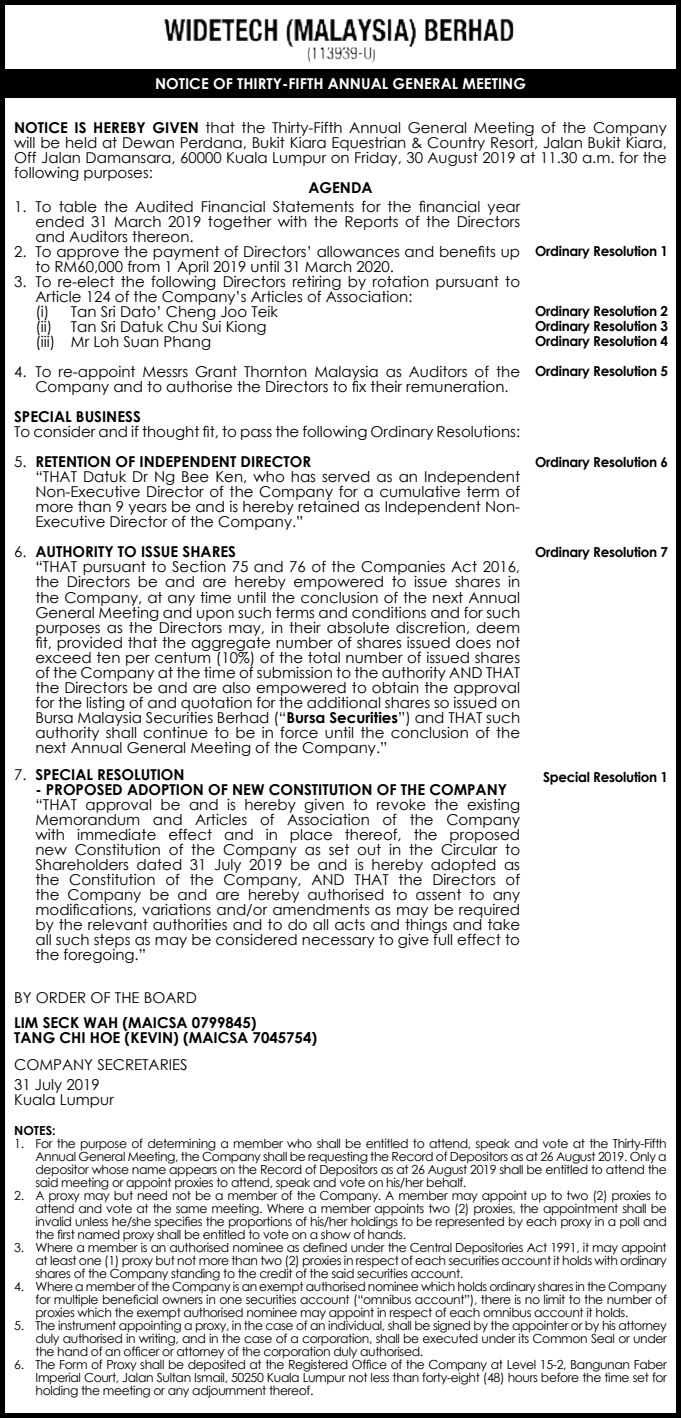
<style>
.page{position:relative;width:681px;height:1418px;background:#fff}
.page>*{position:absolute;margin:0;border:0;box-sizing:border-box;transform-origin:0 0}
.t1{font:15px/15px "Century Gothic";color:#000;text-align:justify}
.t2{font:700 15px/15px "Century Gothic";color:#000}
.t3{font:700 15px "Century Gothic";color:#fff}
.t4{font:700 13.75px/15px "Century Gothic";letter-spacing:-.02em;color:#000;text-align:justify}
.t5{font:12.5px/13px "Century Gothic";letter-spacing:-.03em;color:#000;text-align:justify}
.t6{font:700 12.5px "Century Gothic";color:#000}
.s1{font-weight:700}
.s2{font-weight:400}
</style>
<div class="page">
<div style="left:0;top:0;width:680px;height:1417px;border:5px solid #000"></div>
<img style="left:164px;top:18px;width:350px;height:45px">
<div style="left:2px;top:69px;width:678px;height:29px;background:#000"></div>
<p class="t3" style="left:155px;top:72px;width:359px">Notice of Thirty-FIFth Ann ual Gen eral Meeting</p>
<p class="t1" style="left:14px;top:120px;width:653px;text-indent:114px"><span class="s1">BY GIVEN</span> that the Thirty-Fifth Annual General Meeting of the Company will be held at Dewan Perdana, Bukit Kiara Equestrian &amp; Country Resort, Jalan Bukit Kiara, Off Jalan Damansara, 60000 Kuala Lumpur on Friday, 30 August 2019 at 11.30 a.m. for the following purposes:</p>
<p class="t2" style="left:308px;top:179px;width:66px">AGENDA</p>
<p class="t1" style="left:35px;top:199px;width:486px;text-indent:-21px">1. To table the Audited Financial Statements for the financial year ended 31 March 2019 together with the Reports of the Directors and Auditors thereon.</p>
<p class="t1" style="left:35px;top:244px;width:486px;text-indent:-21px">2. To approve the payment of Directors’ allowances and benefits up to RM60,000 from 1 April 2019 until 31 March 2020.</p>
<p class="t1" style="left:35px;top:274px;width:486px;text-align:left;text-indent:-21px">3. To re-elect the following Directors retiring by rotation pursuant to Article 124 of the Company’s Articles of Association:<br>(i) Tan Sri Dato’ Cheng Joo Teik<br>(ii) Tan Sri Datuk Chu Sui Kiong<br>(iii) Mr Loh Suan Phang</p>
<p class="t1" style="left:35px;top:364px;width:486px;text-indent:-21px">4. To re-appoint Messrs Grant Thornton Malaysia as Auditors of the<br>Company and to authorise the Directors to fix their remuneration.</p>
<p class="t2" style="left:14px;top:409px;width:128px">SPECIAL BUSINESS</p>
<p class="t1" style="left:14px;top:424px;width:507px">To consider and if thought fit, to pass the following Ordinary Resolutions:</p>
<p class="t2" style="left:14px;top:454px;width:30px"><span class="s2">5.</span> RETE</p>
<p class="t2" style="left:66px;top:454px;width:195px">NTION OF INDEPENDENT DIRECTOR</p>
<p class="t1" style="left:35px;top:469px;width:486px">“THAT Datuk Dr Ng Bee Ken, who has served as an Independent Non-Executive Director of the Company for a cumulative term of more than 9 years be and is hereby retained as Independent Non-Executive Director of the Company.”</p>
<p class="t2" style="left:14px;top:544px;width:42px"><span class="s2">6.</span> AUTHORITY</p>
<p class="t2" style="left:118px;top:544px;width:119px">TO ISSUE SHARES</p>
<p class="t1" style="left:35px;top:559px;width:486px">“THAT pursuant to Section 75 and 76 of the Companies Act 2016, the Directors be and are hereby empowered to issue shares in the Company, at any time until the conclusion of the next Annual General Meeting and upon such terms and conditions and for such purposes as the Directors may, in their absolute discretion, deem fit, provided that the aggregate number of shares issued does not exceed ten per centum (10%) of the total number of issued shares of the Company at the time of submission to the authority AND THAT the Directors be and are also empowered to obtain the approval for the listing of and quotation for the additional shares so issued on Bursa Malaysia Securities Berhad (“<span class="s1">Bursa Securities</span>”) and THAT such authority shall continue to be in force until the conclusion of the next Annual General Meeting of the Company.”</p>
<p class="t2" style="left:14px;top:766px;width:117px"><span class="s2">7.</span> SPECIAL RESOLUTIO</p>
<p class="t2" style="left:173px;top:766px;width:13px">N</p>
<p class="t2" style="left:35px;top:781px;width:285px">- PROPOSED ADOPTION OF NEW CONSTITUTIO</p>
<p class="t2" style="left:361px;top:781px;width:49px">N OF THE</p>
<p class="t2" style="left:429px;top:781px;width:74px">COMPANY</p>
<p class="t1" style="left:35px;top:797px;width:486px">“THAT approval be and is hereby given to revoke the existing Memorandum and Articles of Association of the Company with immediate effect and in place thereof, the proposed new Constitution of the Company as set out in the Circular to Shareholders dated 31 July 2019 be and is hereby adopted as the Constitution of the Company, AND THAT the Directors of the Company be and are hereby authorised to assent to any modifications, variations and/or amendments as may be required by the relevant authorities and to do all acts and things and take all such steps as may be considered necessary to give full effect to the foregoing.”</p>
<p class="t1" style="left:14px;top:989px;width:184px">BY ORDER OF THE BOARD</p>
<p class="t2" style="left:14px;top:1014px;width:244px">LIM SEC K WAH (MAICSA 0799845)<br>TANG CHI</p>
<p class="t2" style="left:14px;top:119px;width:21px">NOTICE</p>
<p class="t2" style="left:75px;top:119px;width:28px">IS HERE</p>
<p class="t4" style="left:534px;top:243px;width:134px">Ordinary Resolution 1</p>
<p class="t4" style="left:534px;top:303px;width:134px">Ordinary Resolution 2<br>Ordinary Resolution 3<br>Ordinary Resolution 4</p>
<p class="t4" style="left:534px;top:363px;width:134px">Ordinary Resolution 5</p>
<p class="t4" style="left:534px;top:453px;width:134px">Ordinary Resolution 6</p>
<p class="t4" style="left:534px;top:543px;width:134px">Ordinary Resolution 7</p>
<p class="t4" style="left:543px;top:768px;width:126px">Special Resolution 1</p>
<p class="t2" style="left:90px;top:1029px;width:11px">HOE</p>
<p class="t2" style="left:125px;top:1029px;width:194px">(KEVIN) (MAICSA 7045754)</p>
<p class="t1" style="left:14px;top:1054px;width:175px;line-height:20px">COMPANY SECRETARIES<br>31 July 2019</p>
<p class="t1" style="left:14px;top:1092px;width:101px">Kuala Lumpur</p>
<p class="t6" style="left:14px;top:1121px;width:43px">NOTES:</p>
<p class="t5" style="left:35px;top:1137px;width:632px;text-indent:-21px">1. For the purpose of determining a member who shall be entitled to attend, speak and vote at the Thirty-Fifth Annual General Meeting, the Company shall be requesting the Record of Depositors as at 26 August 2019. Only a depositor whose name appears on the Record of Depositors as at 26 August 2019 shall be entitled to attend the said meeting or appoint proxies to attend, speak and vote on his/her behalf.</p>
<p class="t5" style="left:35px;top:1189px;width:632px;text-indent:-21px">2. A proxy may but need not be a member of the Company. A member may appoint up to two (2) proxies to attend and vote at the same meeting. Where a member appoints two (2) proxies, the appointment shall be invalid unless he/she specifies the proportions of his/her holdings to be represented by each proxy in a poll and the first named proxy shall be entitled to vote on a show of hands.</p>
<p class="t5" style="left:35px;top:1241px;width:632px;text-indent:-21px">3. Where a member is an authorised nominee as defined under the Central Depositories Act 1991, it may appoint at least one (1) proxy but not more than two (2) proxies in respect of each securities account it holds with ordinary shares of the Company standing to the credit of the said securities account.</p>
<p class="t5" style="left:36px;top:1280px;width:632px;text-indent:-21px">4. Where a member of the Company is an exempt authorised nominee which holds ordinary shares in the Company for multiple beneficial owners in one securities account (“omnibus account”), there is no limit to the number of proxies which the exempt authorised nominee may appoint in respect of each omnibus account it holds.</p>
<p class="t5" style="left:36px;top:1319px;width:632px;text-indent:-21px">5. The instrument appointing a proxy, in the case of an individual, shall be signed by the appointer or by his attorney duly authorised in writing, and in the case of a corporation, shall be executed under its Common Seal or under the hand of an officer or attorney of the corporation duly authorised.</p>
<p class="t5" style="left:36px;top:1358px;width:632px;text-indent:-21px">6. The Form of Proxy shall be deposited at the Registered Office of the Company at Level 15-2, Bangunan Faber Imperial Court, Jalan Sultan Ismail, 50250 Kuala Lumpur not less than forty-eight (48) hours before the time set for holding the meeting or any adjournment thereof.</p>
</div>
